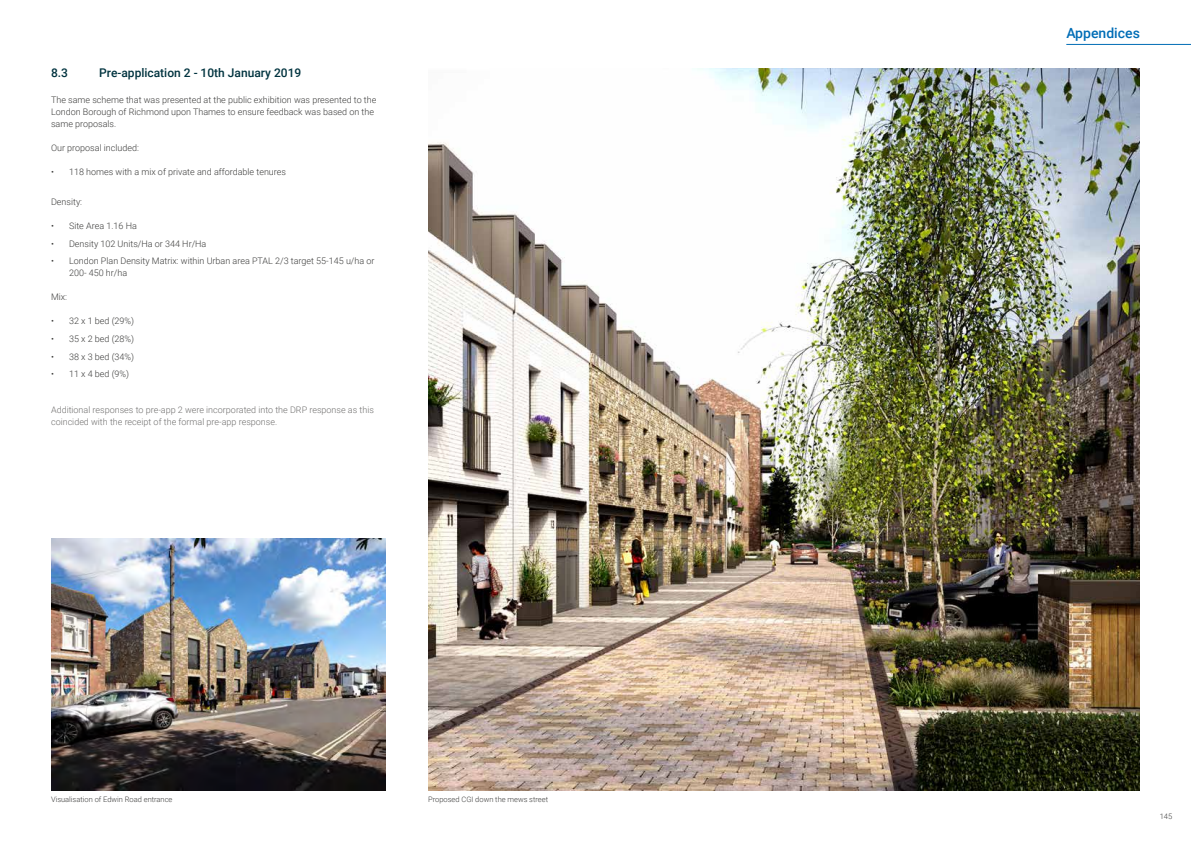
<style>
.page{position:relative;width:1191px;height:842px;background:#fff}
.page>*{position:absolute;margin:0;border:0;box-sizing:border-box;transform-origin:0 0}
.t1{font:500 14px "Roboto";color:#006db6}
.t2{font:500 12px "Roboto";color:#00333f}
.t3{font:300 9px/12px "Roboto";color:#3c3c3b}
.t4{font:300 9px/12px "Roboto";color:#71706f}
.t5{font:300 7.5px "Roboto";color:#3c3c3b}
</style>
<div class="page">
<img style="left:51px;top:539px;width:335px;height:252px">
<img style="left:428px;top:68px;width:712px;height:723px">
<hr style="left:1066px;top:44px;width:125px;height:1px;background:#006db6">
<h2 class="t2" style="left:51px;top:64px;width:18px">8.3</h2>
<h2 class="t2" style="left:99px;top:64px;width:204px">Pre-application 2 - 10th January 2019</h2>
<p class="t3" style="left:51px;top:94px;width:327px">The same scheme that was presented at the public exhibition was presented to the<br>London Borough of Richmond upon Thames to ensure feedback was based on the same proposals.</p>
<p class="t3" style="left:51px;top:142px;width:89px">Our proposal included:</p>
<p class="t3" style="left:51px;top:166px;width:236px">• 118 homes with a mix of private and affordable tenures</p>
<p class="t3" style="left:51px;top:195px;width:33px">Density:</p>
<p class="t3" style="left:51px;top:219px;width:87px">• Site Area 1.16 Ha</p>
<p class="t3" style="left:51px;top:237px;width:157px">• Density 102 Units/Ha or 344 Hr/Ha</p>
<p class="t3" style="left:69px;top:255px;width:307px;text-indent:-18px">• London Plan Density Matrix: within Urban area PTAL 2/3 target 55-145 u/ha or<br>200- 450 hr/ha</p>
<p class="t3" style="left:51px;top:291px;width:18px">Mix:</p>
<p class="t3" style="left:51px;top:315px;width:85px">• 32 x 1 bed (29%)</p>
<p class="t3" style="left:51px;top:332px;width:85px">• 35 x 2 bed (28%)</p>
<p class="t3" style="left:51px;top:350px;width:85px">• 38 x 3 bed (34%)</p>
<p class="t3" style="left:51px;top:368px;width:80px">• 11 x 4 bed (9%)</p>
<p class="t4" style="left:51px;top:404px;width:324px">Additional responses to pre-app 2 were incorporated into the DRP response as this coincided with the receipt of the formal pre-app response.</p>
<p class="t5" style="left:51px;top:794px;width:123px">Visualisation of Edwin Road entrance</p>
<p class="t5" style="left:428px;top:794px;width:121px">Proposed CGI down the mews street</p>
<h1 class="t1" style="left:1066px;top:23px;width:75px">Appendices</h1>
<p class="t5" style="left:1159px;top:811px;width:14px">145</p>
</div>
